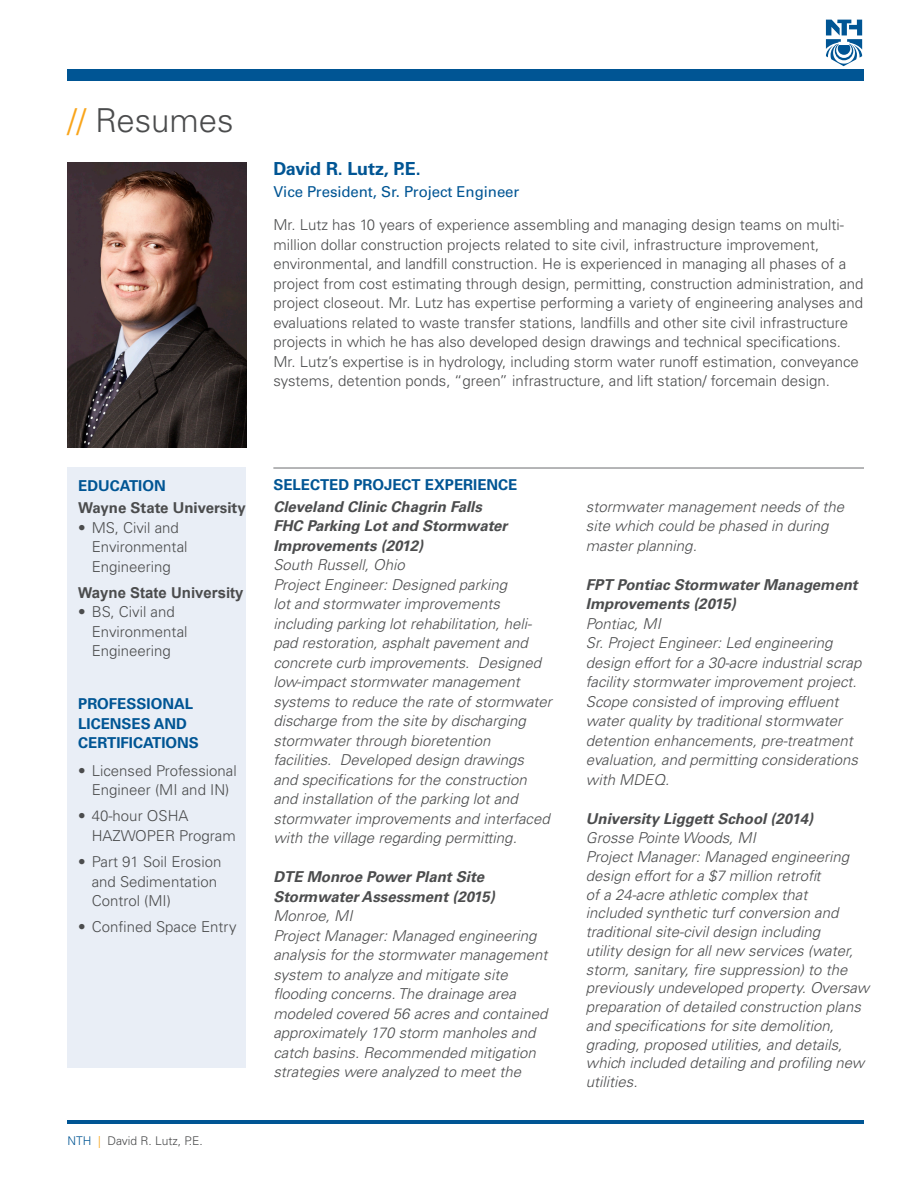
<style>
.page{position:relative;width:918px;height:1188px;background:#fff}
.page>*{position:absolute;margin:0;border:0;box-sizing:border-box;transform-origin:0 0}
.t1{font:300 33px "Univers LT Std";color:#4b4c4d}
.Staff_Name{font:700 18px "Univers LT Std";letter-spacing:-.005em;color:#005594}
.Project_Experience_T{font:italic 300 15px/19.5px "Univers LT Std";color:#4b4c4d}
.Opening_Paragraph{font:300 15px/19.5px "Univers LT Std";color:#4b4c4d}
.Project_Experience_T-2{font:italic 700 15px/19.5px "Univers LT Std";color:#4b4c4d}
.Blue_Title{font:700 15px/19.5px "Univers LT Std";color:#005594}
.Staff_Title{font:15px "Univers LT Std";letter-spacing:-.005em;color:#005594}
.Grey_Heading{font:700 15px "Univers LT Std";color:#4b4c4d}
.Grey_Heading-2{font:700 15px "Arial";color:#4b4c4d}
.Footer_Name{font:300 12px "Univers LT Std";color:#4b4c4d}
.s1{color:#f9a51b}
.s2{color:#005594}
</style>
<div class="page">
<hr style="left:68px;top:1120px;width:796px;height:4px;background:#005594">
<div style="left:68px;top:70px;width:796px;height:11px;background:#005594"></div>
<svg style="left:826px;top:20px;width:37px;height:46px"></svg>
<img style="left:68px;top:162px;width:178px;height:285px">
<div style="left:68px;top:468px;width:178px;height:600px;background:#e9eef6"></div>
<hr style="left:273px;top:468px;width:591px;height:1px;background:#6c6d70">
<p class="t1" style="left:68px;top:101px;width:168px"><span class="s1">//</span> Resumes</p>
<p class="Staff_Name" style="left:273px;top:158px;width:149px">David R. Lutz, P.E.</p>
<p class="Staff_Title" style="left:273px;top:183px;width:248px">Vice President, Sr. Project Engineer</p>
<p class="Opening_Paragraph" style="left:273px;top:215px;width:592px">Mr. Lutz has 10 years of experience assembling and managing design teams on multi&shy;million dollar construction projects related to site civil, infrastructure improvement, environmental, and landfill construction. He is experienced in managing all phases of a project from cost estimating through design, permitting, construction administration, and project closeout. Mr. Lutz has expertise performing a variety of engineering analyses and evaluations related to waste transfer stations, landfills and other site civil infrastructure projects in which he has also developed design drawings and technical specifications.<br>Mr. Lutz’s expertise is in hydrology, including storm water runoff estimation, conveyance systems, detention ponds, “green” infrastructure, and lift station/ forcemain design.</p>
<p class="Blue_Title" style="left:78px;top:476px;width:89px">EDUCATION</p>
<p class="Grey_Heading" style="left:78px;top:499px;width:169px">Wayne State University</p>
<p class="Opening_Paragraph" style="left:92px;top:518px;width:97px;text-indent:-14px">• MS, Civil and<br>Environmental<br>Engineering</p>
<p class="Grey_Heading-2" style="left:78px;top:583px;width:167px">Wayne State University</p>
<p class="Opening_Paragraph" style="left:92px;top:602px;width:97px;text-indent:-14px">• BS, Civil and<br>Environmental<br>Engineering</p>
<p class="Blue_Title" style="left:78px;top:694px;width:122px">PROFESSIONAL<br>LICENSES AND<br>CERTIFICATIONS</p>
<p class="Opening_Paragraph" style="left:78px;top:761px;width:160px;text-align:center">• Licensed Professional<br>Engineer (MI and IN)</p>
<p class="Opening_Paragraph" style="left:92px;top:806px;width:145px;text-indent:-14px">• 40-hour OSHA<br>HAZWOPER Program</p>
<p class="Opening_Paragraph" style="left:92px;top:852px;width:131px;text-indent:-14px">• Part 91 Soil Erosion and Sedimentation<br>Control (MI)</p>
<p class="Opening_Paragraph" style="left:78px;top:917px;width:160px">• Confined Space Entry</p>
<p class="Footer_Name" style="left:68px;top:1134px;width:137px"><span class="s2">NTH</span> <span class="s1">|</span> David R. Lutz, P.E.</p>
<p class="Blue_Title" style="left:273px;top:475px;width:246px">SELECTED PROJECT EXPERIENCE</p>
<p class="Project_Experience_T-2" style="left:273px;top:497px;width:236px">Cleveland Clinic Chagrin Falls<br>FHC Parking Lot and Stormwater<br>Improvements (2012)</p>
<p class="Project_Experience_T" style="left:273px;top:556px;width:133px">South Russell, Ohio</p>
<p class="Project_Experience_T" style="left:273px;top:575px;width:280px">Project Engineer: Designed parking<br>lot and stormwater improvements including parking lot rehabilitation, heli&shy;pad restoration, asphalt pavement and concrete curb improvements. Designed low-impact stormwater management systems to reduce the rate of stormwater discharge from the site by discharging stormwater through bioretention facilities. Developed design drawings<br>and specifications for the construction and installation of the parking lot and stormwater improvements and interfaced with the village regarding permitting.</p>
<p class="Project_Experience_T-2" style="left:273px;top:868px;width:223px">DTE Monroe Power Plant Site<br>Stormwater Assessment (2015)</p>
<p class="Project_Experience_T" style="left:273px;top:907px;width:81px">Monroe, MI</p>
<p class="Project_Experience_T" style="left:273px;top:926px;width:276px">Project Manager: Managed engineering analysis for the stormwater management system to analyze and mitigate site flooding concerns. The drainage area modeled covered 56 acres and contained approximately 170 storm manholes and catch basins. Recommended mitigation strategies were analyzed to meet the</p>
<p class="Project_Experience_T" style="left:586px;top:497px;width:260px">stormwater management needs of the site which could be phased in during master planning.</p>
<p class="Project_Experience_T-2" style="left:586px;top:575px;width:273px">FPT Pontiac Stormwater Management<br>Improvements (2015)</p>
<p class="Project_Experience_T" style="left:586px;top:614px;width:77px">Pontiac, MI</p>
<p class="Project_Experience_T" style="left:586px;top:634px;width:277px">Sr. Project Engineer: Led engineering design effort for a 30-acre industrial scrap facility stormwater improvement project.<br>Scope consisted of improving effluent water quality by traditional stormwater detention enhancements, pre-treatment evaluation, and permitting considerations with MDEQ.</p>
<p class="Project_Experience_T-2" style="left:586px;top:809px;width:229px">University Liggett School (2014)</p>
<p class="Project_Experience_T" style="left:586px;top:829px;width:171px">Grosse Pointe Woods, MI</p>
<p class="Project_Experience_T" style="left:586px;top:848px;width:285px;line-height:18.8px">Project Manager: Managed engineering design effort for a $7 million retrofit<br>of a 24-acre athletic complex that<br>included synthetic turf conversion and traditional site-civil design including<br>utility design for all new services (water, storm, sanitary, fire suppression) to the previously undeveloped property. Oversaw preparation of detailed construction plans and specifications for site demolition, grading, proposed utilities, and details, which included detailing and profiling new utilities.</p>
</div>
